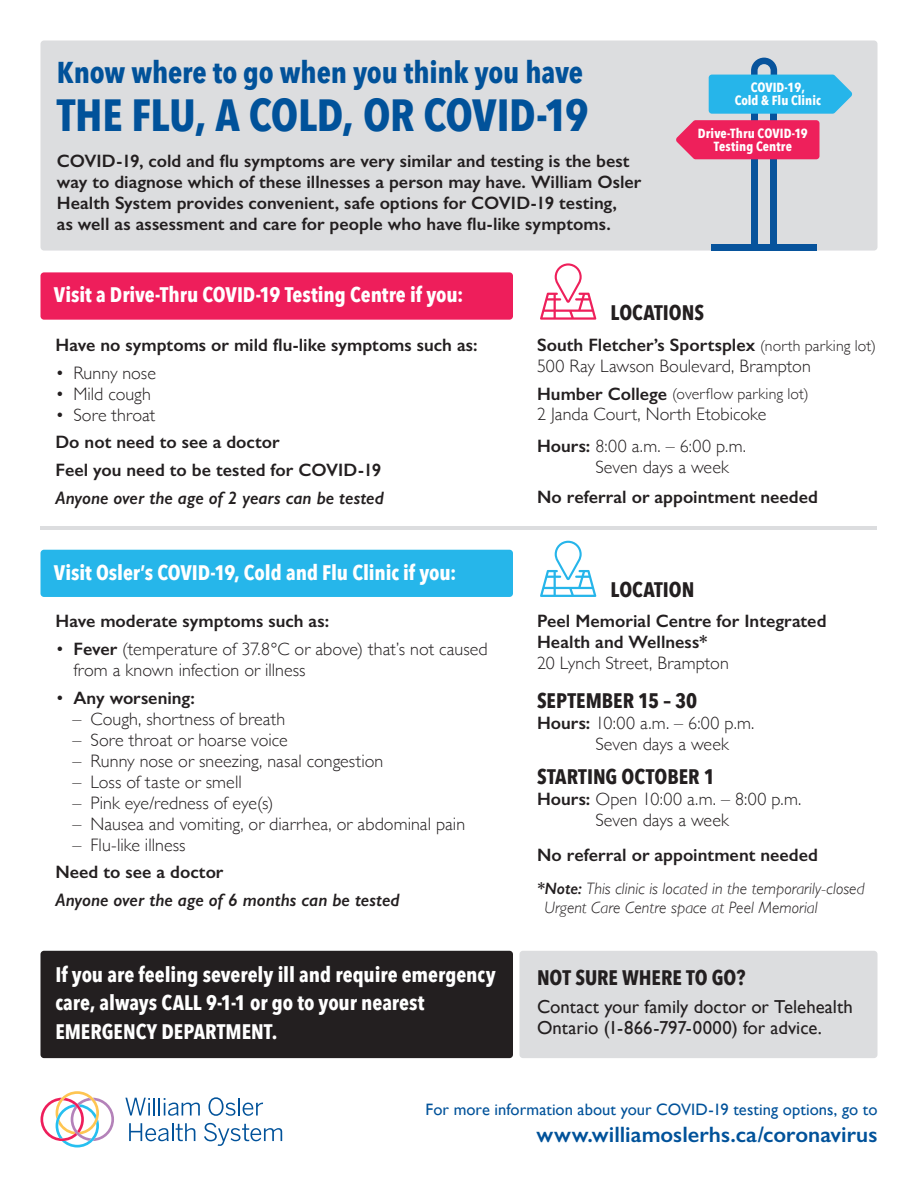
<style>
.page{position:relative;width:918px;height:1188px;background:#fff}
.page>*{position:absolute;margin:0;border:0;box-sizing:border-box;transform-origin:0 0}
.t1{font:700 45px "Avenir Next Condensed";letter-spacing:-.01em;color:#01529a}
.t2{font:700 30.15px "Avenir Next Condensed";letter-spacing:-.005em;color:#01529a}
.t3{font:600 22.35px "Gill Sans";color:#01529a}
.t4{font:700 21px/28.5px "Avenir Next Condensed";letter-spacing:-.005em;color:#fff}
.t5{font:700 21px "Avenir Next Condensed";color:#231f20}
.t6{font:18.75px/21px "Gill Sans";color:#231f20}
.t7{font:300 18px/21px "Gill Sans";letter-spacing:.005em;color:#231f20}
.t8{font:600 18px/21px "Gill Sans";color:#231f20}
.t9{font:italic 600 18px "Gill Sans";letter-spacing:-.005em;color:#231f20}
.t10{font:italic 300 16.5px/19.5px "Gill Sans";letter-spacing:.005em;color:#231f20}
.t11{font:16.5px "Gill Sans";letter-spacing:.005em;color:#01529a}
.t12{font:300 15.75px "Gill Sans";letter-spacing:.005em;color:#231f20}
.t13{font:700 13.2px/13.2px "Avenir Next Condensed";color:#fff;text-align:center}
.s1{font-weight:600}
.s2{font-weight:300}
.s3{font-size:15.75px}
.s4{font-weight:600;font-size:18px}
</style>
<div class="page">
<div style="left:519px;top:951px;width:359px;height:107px;background:#dcdddf;border-radius:4px"></div>
<div style="left:41px;top:40px;width:836px;height:211px;background:#dcdddf;border-radius:4px"></div>
<div style="left:41px;top:272px;width:472px;height:48px;background:#ee1e5b;border-radius:4px"></div>
<div style="left:41px;top:550px;width:472px;height:47px;background:#26b6ea;border-radius:4px"></div>
<div style="left:41px;top:951px;width:472px;height:107px;background:#231f20;border-radius:4px"></div>
<hr style="left:40px;top:526px;width:838px;height:4px;background:#dcdddf">
<div style="left:751px;top:166px;width:7px;height:81px;background:#07539c"></div>
<div style="left:771px;top:166px;width:6px;height:81px;background:#07539c"></div>
<div style="left:751px;top:113px;width:7px;height:81px;background:#07539c"></div>
<div style="left:771px;top:113px;width:6px;height:81px;background:#07539c"></div>
<div style="left:711px;top:244px;width:106px;height:7px;background:#07539c"></div>
<svg style="left:676px;top:120px;width:144px;height:39px;background:#ec2c63"></svg>
<svg style="left:709px;top:58px;width:143px;height:56px"></svg>
<svg style="left:540px;top:541px;width:56px;height:56px"></svg>
<svg style="left:540px;top:263px;width:56px;height:57px"></svg>
<svg style="left:40px;top:1091px;width:74px;height:57px"></svg>
<svg style="left:125px;top:1098px;width:75px;height:18px"></svg>
<svg style="left:209px;top:1097px;width:54px;height:19px"></svg>
<svg style="left:129px;top:1123px;width:66px;height:18px"></svg>
<svg style="left:204px;top:1123px;width:78px;height:23px"></svg>
<h2 class="t2" style="left:57px;top:54px;width:528px">Know where to go when you think you have</h2>
<h1 class="t1" style="left:57px;top:88px;width:534px">THE FLU, A COLD, OR COVID-19</h1>
<p class="t8" style="left:57px;top:151px;width:586px">COVID-19, cold and flu symptoms are very similar and testing is the best way to diagnose which of these illnesses a person may have. William Osler Health System provides convenient, safe options for COVID-19 testing,<br>as well as assessment and care for people who have flu-like symptoms.</p>
<p class="t13" style="left:735px;top:81px;width:88px">COVID-19,<br>Cold &amp; Flu Clinic</p>
<p class="t13" style="left:698px;top:127px;width:111px">Drive-Thru COVID-19<br>Testing Centre</p>
<p class="t4" style="left:54px;top:281px;width:411px">Visit a Drive-Thru COVID-19 Testing Centre if you:</p>
<p class="t8" style="left:55px;top:334px;width:424px">Have no symptoms or mild flu-like symptoms such as:</p>
<p class="t7" style="left:55px;top:361px;width:102px">• Runny nose</p>
<p class="t7" style="left:55px;top:382px;width:97px">• Mild cough</p>
<p class="t7" style="left:55px;top:403px;width:101px">• Sore throat</p>
<p class="t8" style="left:55px;top:428px;width:328px;line-height:27.8px">Do not need to see a doctor<br>Feel you need to be tested for COVID-19</p>
<p class="t9" style="left:55px;top:487px;width:330px">Anyone over the age of 2 years can be tested</p>
<p class="t4" style="left:54px;top:558px;width:404px">Visit Osler’s COVID-19, Cold and Flu Clinic if you:</p>
<p class="t8" style="left:55px;top:610px;width:275px">Have moderate symptoms such as:</p>
<p class="t7" style="left:73px;top:638px;width:416px;text-indent:-18px">• <span class="s1">Fever</span> (temperature of 37.8°C or above) that’s not caused from a known infection or illness</p>
<p class="t8" style="left:55px;top:687px;width:141px"><span class="s2">•</span> Any worsening:</p>
<p class="t7" style="left:73px;top:707px;width:214px">– Cough, shortness of breath</p>
<p class="t7" style="left:73px;top:728px;width:217px">– Sore throat or hoarse voice</p>
<p class="t7" style="left:73px;top:749px;width:312px">– Runny nose or sneezing, nasal congestion</p>
<p class="t7" style="left:73px;top:770px;width:171px">– Loss of taste or smell</p>
<p class="t7" style="left:73px;top:791px;width:202px">– Pink eye/redness of eye(s)</p>
<p class="t7" style="left:73px;top:812px;width:394px">– Nausea and vomiting, or diarrhea, or abdominal pain</p>
<p class="t7" style="left:73px;top:833px;width:114px">– Flu-like illness</p>
<p class="t8" style="left:55px;top:862px;width:170px">Need to see a doctor</p>
<p class="t9" style="left:55px;top:889px;width:346px">Anyone over the age of 6 months can be tested</p>
<p class="t4" style="left:55px;top:960px;width:442px">If you are feeling severely ill and require emergency care, always CALL 9-1-1 or go to your nearest<br>EMERGENCY DEPARTMENT.</p>
<p class="t5" style="left:611px;top:299px;width:95px">LOCATIONS</p>
<p class="t7" style="left:537px;top:334px;width:341px"><span class="s1">South Fletcher’s Sportsplex</span> <span class="s3">(north parking lot)<br></span>500 Ray Lawson Boulevard, Brampton</p>
<p class="t12" style="left:537px;top:382px;width:273px"><span class="s4">Humber College</span> (overflow parking lot)</p>
<p class="t7" style="left:537px;top:398px;width:231px;line-height:31.3px">2 Janda Court, North Etobicoke<br><span class="s1">Hours:</span> 8:00 a.m. – 6:00 p.m.</p>
<p class="t7" style="left:595px;top:456px;width:135px">Seven days a week</p>
<p class="t8" style="left:537px;top:486px;width:283px">No referral or appointment needed</p>
<p class="t5" style="left:611px;top:577px;width:85px">LOCATION</p>
<p class="t8" style="left:537px;top:610px;width:291px">Peel Memorial Centre for Integrated<br>Health and Wellness*</p>
<p class="t7" style="left:537px;top:652px;width:193px">20 Lynch Street, Brampton</p>
<p class="t5" style="left:537px;top:688px;width:162px">SEPTEMBER 15 – 30</p>
<p class="t7" style="left:595px;top:712px;width:161px;text-indent:-58px"><span class="s1">Hours:</span> 10:00 a.m. – 6:00 p.m.<br>Seven days a week</p>
<p class="t5" style="left:537px;top:764px;width:179px">STARTING OCTOBER 1</p>
<p class="t7" style="left:595px;top:788px;width:207px;text-indent:-58px"><span class="s1">Hours:</span> Open 10:00 a.m. – 8:00 p.m.<br>Seven days a week</p>
<p class="t8" style="left:537px;top:844px;width:283px">No referral or appointment needed</p>
<p class="t10" style="left:545px;top:879px;width:321px;text-indent:-8px"><span class="s1">*Note:</span> This clinic is located in the temporarily-closed<br>Urgent Care Centre space at Peel Memorial</p>
<p class="t5" style="left:537px;top:965px;width:210px">NOT SURE WHERE TO GO?</p>
<p class="t6" style="left:537px;top:996px;width:317px">Contact your family doctor or Telehealth<br>Ontario (1‑866-797-0000) for advice.</p>
<p class="t11" style="left:426px;top:1099px;width:453px">For more information about your COVID-19 testing options, go to</p>
<p class="t3" style="left:536px;top:1120px;width:343px">www.williamoslerhs.ca/coronavirus</p>
</div>
